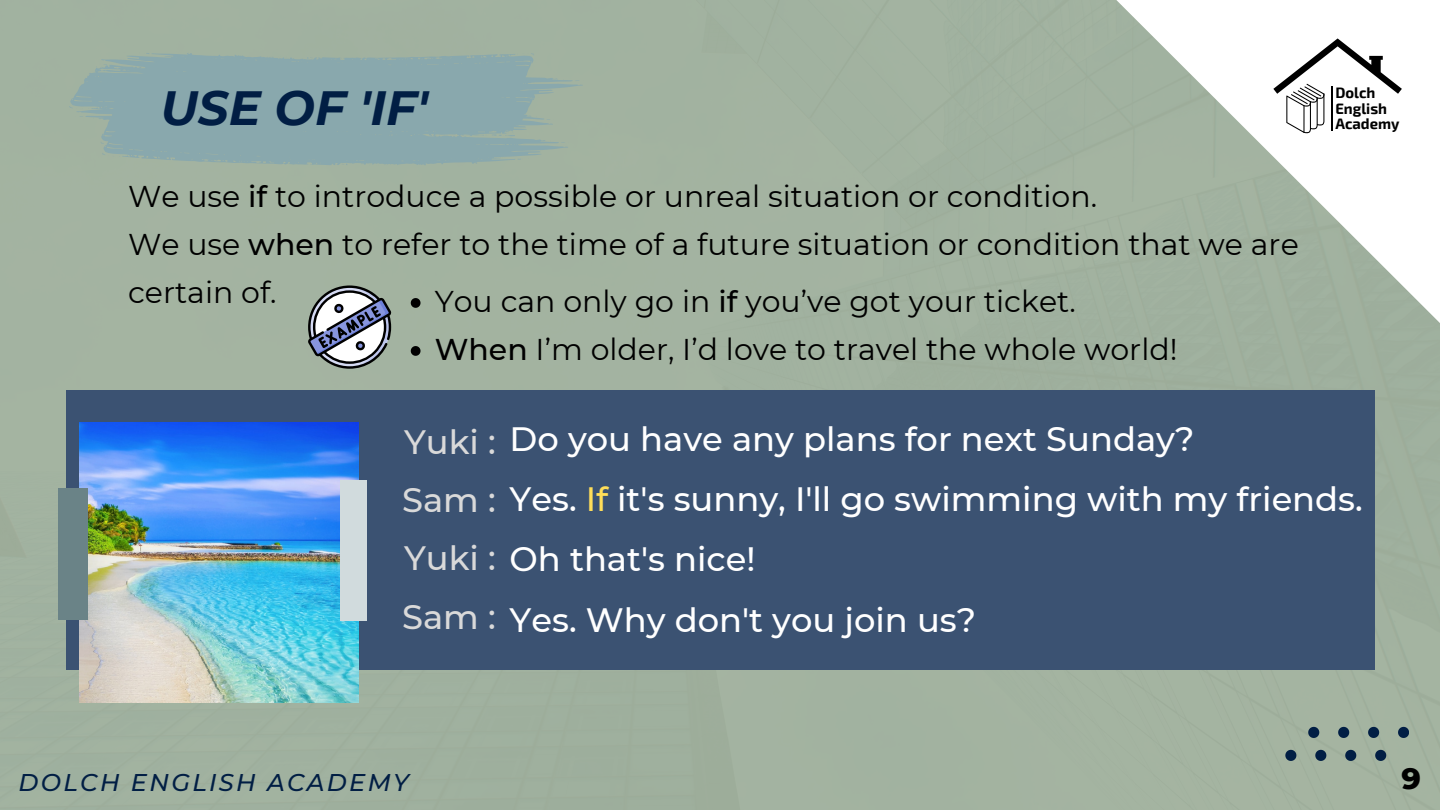
<style>
.page{position:relative;width:1440px;height:810px;background:#a2b2a0}
.page>*{position:absolute;margin:0;border:0;box-sizing:border-box;transform-origin:0 0}
.t1{font:italic 700 48px "Montserrat";color:#011e44}
.t2{font:500 33.8px/58.3px "Montserrat";color:#fff}
.t3{font:30px/48px "Montserrat";color:#000}
.t4{font:800 30px "Montserrat";color:#000}
.t5{font:italic 500 24.2px "Montserrat";letter-spacing:.095em;color:#011e44}
.t6{font:700 14.9px/15.4px "Exo 2";color:#000}
.s1{font-weight:500}
.s2{color:#d9d9d9}
.s3{color:#ffde59}
</style>
<div class="page">
<svg style="left:1100px;top:0;width:340px;height:338px;fill:#a3b3a1"></svg>
<svg style="left:1398px;top:727px;width:11px;height:11px"></svg>
<svg style="left:1368px;top:727px;width:11px;height:11px"></svg>
<svg style="left:1338px;top:727px;width:11px;height:11px"></svg>
<svg style="left:1308px;top:727px;width:11px;height:11px"></svg>
<svg style="left:1375px;top:750px;width:11px;height:11px"></svg>
<svg style="left:1345px;top:750px;width:11px;height:11px"></svg>
<svg style="left:1315px;top:750px;width:11px;height:11px"></svg>
<svg style="left:1285px;top:750px;width:11px;height:11px"></svg>
<svg style="left:1273px;top:38px;width:129px;height:95px"></svg>
<svg style="left:70px;top:53px;width:513px;height:113px;background:#8eaaaa"></svg>
<svg style="left:96px;top:64px;width:11px;height:4px"></svg>
<svg style="left:575px;top:80px;width:9px;height:2px"></svg>
<svg style="left:69px;top:106px;width:20px;height:4px"></svg>
<svg style="left:546px;top:119px;width:9px;height:2px"></svg>
<svg style="left:101px;top:141px;width:12px;height:4px"></svg>
<svg style="left:456px;top:135px;width:14px;height:2px"></svg>
<svg style="left:518px;top:158px;width:11px;height:2px"></svg>
<svg style="left:342px;top:163px;width:6px;height:3px"></svg>
<svg style="left:485px;top:132px;width:30px;height:5px"></svg>
<svg style="left:561px;top:142px;width:9px;height:2px"></svg>
<svg style="left:377px;top:164px;width:14px;height:2px"></svg>
<svg style="left:102px;top:153px;width:18px;height:4px"></svg>
<div style="left:66px;top:390px;width:1308px;height:280px;background:#3b5272"></div>
<img style="left:79px;top:423px;width:280px;height:279px">
<div style="left:58px;top:488px;width:30px;height:132px;background:#6a8387"></div>
<div style="left:340px;top:480px;width:26px;height:140px;background:#d1dbdd"></div>
<svg style="left:308px;top:285px;width:84px;height:84px"></svg>
<svg style="left:411px;top:298px;width:10px;height:10px"></svg>
<svg style="left:411px;top:346px;width:10px;height:10px"></svg>
<h1 class="t1" style="left:160px;top:79px;width:269px">USE OF 'IF'</h1>
<p class="t3" style="left:128px;top:173px;width:1172px">We use <span class="s1">if</span> to introduce a possible or unreal situation or condition.<br>We use <span class="s1">when</span> to refer to the time of a future situation or condition that we are certain of.</p>
<p class="t3" style="left:435px;top:278px;width:744px">You can only go in <span class="s1">if</span> you’ve got your ticket.<br><span class="s1">When</span> I’m older, I’d love to travel the whole world!</p>
<p class="t6" style="left:1335px;top:84px;width:66px">Dolch<br>English<br>Academy</p>
<p class="t2" style="left:510px;top:410px;width:686px">Do you have any plans for next Sunday?</p>
<p class="t2" style="left:402px;top:413px;width:962px"><span class="s2">Yuki :<br>Sam :</span> Yes. <span class="s3">If</span> it's sunny, I'll go swimming with my friends.<br><span class="s2">Yuki :<br>Sam :</span></p>
<p class="t2" style="left:510px;top:529px;width:468px;line-height:60.3px">Oh that's nice!<br>Yes. Why don't you join us?</p>
<p class="t5" style="left:19px;top:768px;width:392px">DOLCH ENGLISH ACADEMY</p>
<p class="t4" style="left:1402px;top:760px;width:21px">9</p>
</div>
